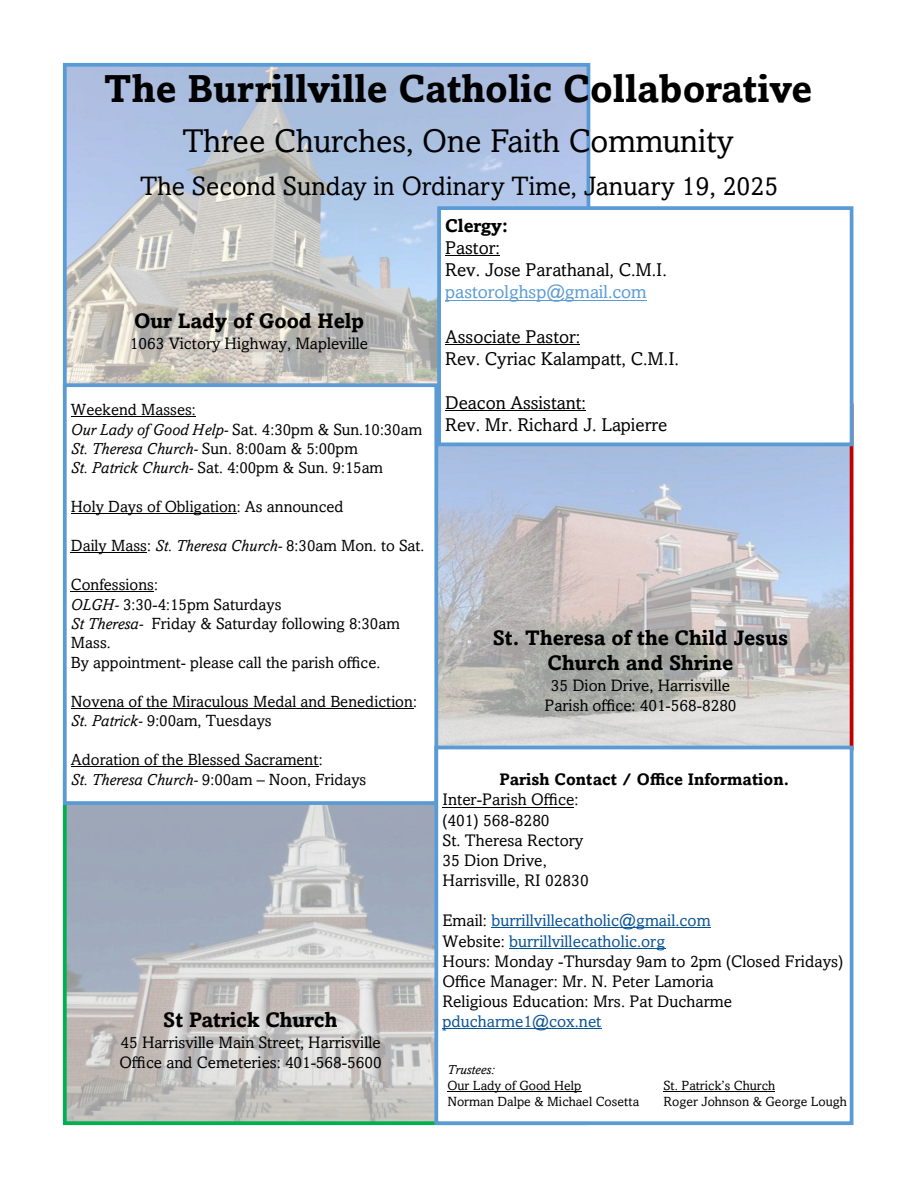
<style>
.page{position:relative;width:918px;height:1188px;background:#fff}
.page>*{position:absolute;margin:0;border:0;box-sizing:border-box;transform-origin:0 0}
.t1{font:700 39px "Amasis MT Pro";color:#000}
.t2{font:33px "Amasis MT Pro";color:#000}
.t3{font:26.7px "Amasis MT Pro";color:#000}
.t4{font:700 21px "Amasis MT Pro";color:#000}
.t5{font:18.6px "Amasis MT Pro";color:#000}
.t6{font:18.6px "Amasis MT Pro";color:#5b9bd5}
.t7{font:700 18.6px "Amasis MT Pro";color:#000}
.t8{font:16.8px "Amasis MT Pro";color:#000}
.t9{font:16.8px "Amasis MT Pro";color:#085296}
.t10{font:700 16.8px "Amasis MT Pro";color:#000}
.t11{font:16.5px "Amasis MT Pro";color:#000}
.t12{font:16.2px/19.5px "Amasis MT Pro";color:#000}
.t13{font:italic 16.2px "Amasis MT Pro";color:#000}
.t14{font:13.35px "Amasis MT Pro";color:#000}
.t15{font:italic 13.35px "Amasis MT Pro";color:#000}
.s1{font-style:italic}
.s2{font-style:normal}
.s3{color:#000}
</style>
<div class="page">
<img style="left:68px;top:68px;width:517px;height:315px">
<div style="left:63px;top:63px;width:527px;height:332px;border:4px solid #5b9bd5"></div>
<img style="left:438px;top:446px;width:410px;height:300px">
<img style="left:68px;top:805px;width:366px;height:315px">
<div style="left:65px;top:385px;width:371px;height:418px;background:#fff"></div>
<div style="left:63px;top:383px;width:375px;height:422px;border:4px solid #5b9bd5"></div>
<hr style="left:71px;top:416px;width:125px;height:1px;background:#000">
<hr style="left:71px;top:514px;width:166px;height:1px;background:#000">
<hr style="left:71px;top:552px;width:76px;height:1px;background:#000">
<hr style="left:71px;top:591px;width:83px;height:1px;background:#000">
<hr style="left:71px;top:708px;width:342px;height:1px;background:#000">
<hr style="left:71px;top:766px;width:248px;height:1px;background:#000">
<div style="left:439px;top:208px;width:413px;height:236px;background:#fff"></div>
<div style="left:437px;top:206px;width:416px;height:240px;border:4px solid #5b9bd5"></div>
<hr style="left:445px;top:255px;width:55px;height:1px;background:#000">
<hr style="left:445px;top:300px;width:202px;height:1px;background:#5b9bd5">
<hr style="left:445px;top:344px;width:135px;height:1px;background:#000">
<hr style="left:445px;top:410px;width:141px;height:1px;background:#000">
<div style="left:434px;top:746px;width:419px;height:379px;border:4px solid #5b9bd5"></div>
<hr style="left:442px;top:807px;width:132px;height:1px;background:#000">
<hr style="left:491px;top:928px;width:220px;height:1px;background:#085296">
<hr style="left:509px;top:948px;width:156px;height:1px;background:#085296">
<hr style="left:442px;top:1028px;width:160px;height:1px;background:#085296">
<hr style="left:447px;top:1091px;width:135px;height:1px;background:#000">
<hr style="left:663px;top:1091px;width:112px;height:1px;background:#000">
<p class="t1" style="left:104px;top:65px;width:710px">The Burrillville Catholic Collaborative</p>
<p class="t2" style="left:182px;top:121px;width:553px">Three Churches, One Faith Community</p>
<p class="t3" style="left:140px;top:169px;width:640px">The Second Sunday in Ordinary Time, January 19, 2025</p>
<p class="t7" style="left:445px;top:214px;width:64px">Clergy:</p>
<p class="t5" style="left:445px;top:236px;width:56px">Pastor:</p>
<p class="t5" style="left:445px;top:258px;width:223px">Rev. Jose Parathanal, C.M.I.</p>
<p class="t6" style="left:445px;top:280px;width:203px">pastorolghsp@gmail.com</p>
<p class="t5" style="left:445px;top:325px;width:136px">Associate Pastor:</p>
<p class="t5" style="left:445px;top:347px;width:235px">Rev. Cyriac Kalampatt, C.M.I.</p>
<p class="t5" style="left:445px;top:391px;width:142px">Deacon Assistant:</p>
<p class="t5" style="left:445px;top:413px;width:224px">Rev. Mr. Richard J. Lapierre</p>
<p class="t4" style="left:134px;top:308px;width:232px">Our Lady of Good Help</p>
<p class="t11" style="left:130px;top:333px;width:240px">1063 Victory Highway, Mapleville</p>
<p class="t12" style="left:71px;top:400px;width:126px">Weekend Masses:</p>
<p class="t12" style="left:71px;top:419px;width:353px"><span class="s1">Our Lady of Good Help-</span> Sat. 4:30pm &amp; Sun.10:30am</p>
<p class="t13" style="left:71px;top:438px;width:288px">St. Theresa Church- <span class="s2">Sun. 8:00am &amp; 5:00pm</span></p>
<p class="t12" style="left:71px;top:458px;width:314px"><span class="s1">St. Patrick Church-</span> Sat. 4:00pm &amp; Sun. 9:15am</p>
<p class="t12" style="left:71px;top:497px;width:274px">Holy Days of Obligation: As announced</p>
<p class="t12" style="left:71px;top:536px;width:355px">Daily Mass: <span class="s1">St. Theresa Church-</span> 8:30am Mon. to Sat.</p>
<p class="t12" style="left:71px;top:575px;width:89px">Confessions:</p>
<p class="t12" style="left:71px;top:594px;width:212px"><span class="s1">OLGH-</span> 3:30-4:15pm Saturdays</p>
<p class="t12" style="left:71px;top:613px;width:330px"><span class="s1">St Theresa-</span> Friday &amp; Saturday following 8:30am<br>Mass.</p>
<p class="t12" style="left:71px;top:652px;width:311px">By appointment- please call the parish office.</p>
<p class="t12" style="left:71px;top:691px;width:348px">Novena of the Miraculous Medal and Benediction:</p>
<p class="t12" style="left:71px;top:711px;width:202px"><span class="s1">St. Patrick-</span> 9:00am, Tuesdays</p>
<p class="t12" style="left:71px;top:750px;width:253px">Adoration of the Blessed Sacrament:</p>
<p class="t12" style="left:71px;top:769px;width:297px"><span class="s1">St. Theresa Church-</span> 9:00am – Noon, Fridays</p>
<p class="t4" style="left:493px;top:625px;width:297px">St. Theresa of the Child Jesus</p>
<p class="t4" style="left:548px;top:650px;width:187px">Church and Shrine</p>
<p class="t11" style="left:551px;top:675px;width:181px">35 Dion Drive, Harrisville</p>
<p class="t11" style="left:545px;top:695px;width:193px">Parish office: 401-568-8280</p>
<p class="t10" style="left:499px;top:769px;width:291px">Parish Contact / Office Information.</p>
<p class="t8" style="left:443px;top:789px;width:137px">Inter-Parish Office:</p>
<p class="t8" style="left:443px;top:809px;width:109px">(401) 568-8280</p>
<p class="t8" style="left:443px;top:830px;width:142px">St. Theresa Rectory</p>
<p class="t8" style="left:443px;top:850px;width:106px">35 Dion Drive,</p>
<p class="t8" style="left:443px;top:870px;width:148px">Harrisville, RI 02830</p>
<p class="t9" style="left:443px;top:910px;width:270px"><span class="s3">Email:</span> burrillvillecatholic@gmail.com</p>
<p class="t9" style="left:443px;top:930px;width:224px"><span class="s3">Website:</span> burrillvillecatholic.org</p>
<p class="t8" style="left:443px;top:951px;width:402px">Hours: Monday -Thursday 9am to 2pm (Closed Fridays)</p>
<p class="t8" style="left:443px;top:971px;width:273px">Office Manager: Mr. N. Peter Lamoria</p>
<p class="t8" style="left:443px;top:991px;width:291px">Religious Education: Mrs. Pat Ducharme</p>
<p class="t9" style="left:443px;top:1011px;width:161px">pducharme1@cox.net</p>
<p class="t15" style="left:448px;top:1061px;width:48px">Trustees:</p>
<p class="t14" style="left:448px;top:1077px;width:135px">Our Lady of Good Help</p>
<p class="t14" style="left:664px;top:1077px;width:113px">St. Patrick’s Church</p>
<p class="t14" style="left:448px;top:1093px;width:193px">Norman Dalpe &amp; Michael Cosetta</p>
<p class="t14" style="left:664px;top:1093px;width:185px">Roger Johnson &amp; George Lough</p>
<p class="t4" style="left:163px;top:1007px;width:176px">St Patrick Church</p>
<p class="t11" style="left:120px;top:1032px;width:262px">45 Harrisville Main Street, Harrisville</p>
<p class="t11" style="left:119px;top:1052px;width:264px">Office and Cemeteries: 401-568-5600</p>
</div>
